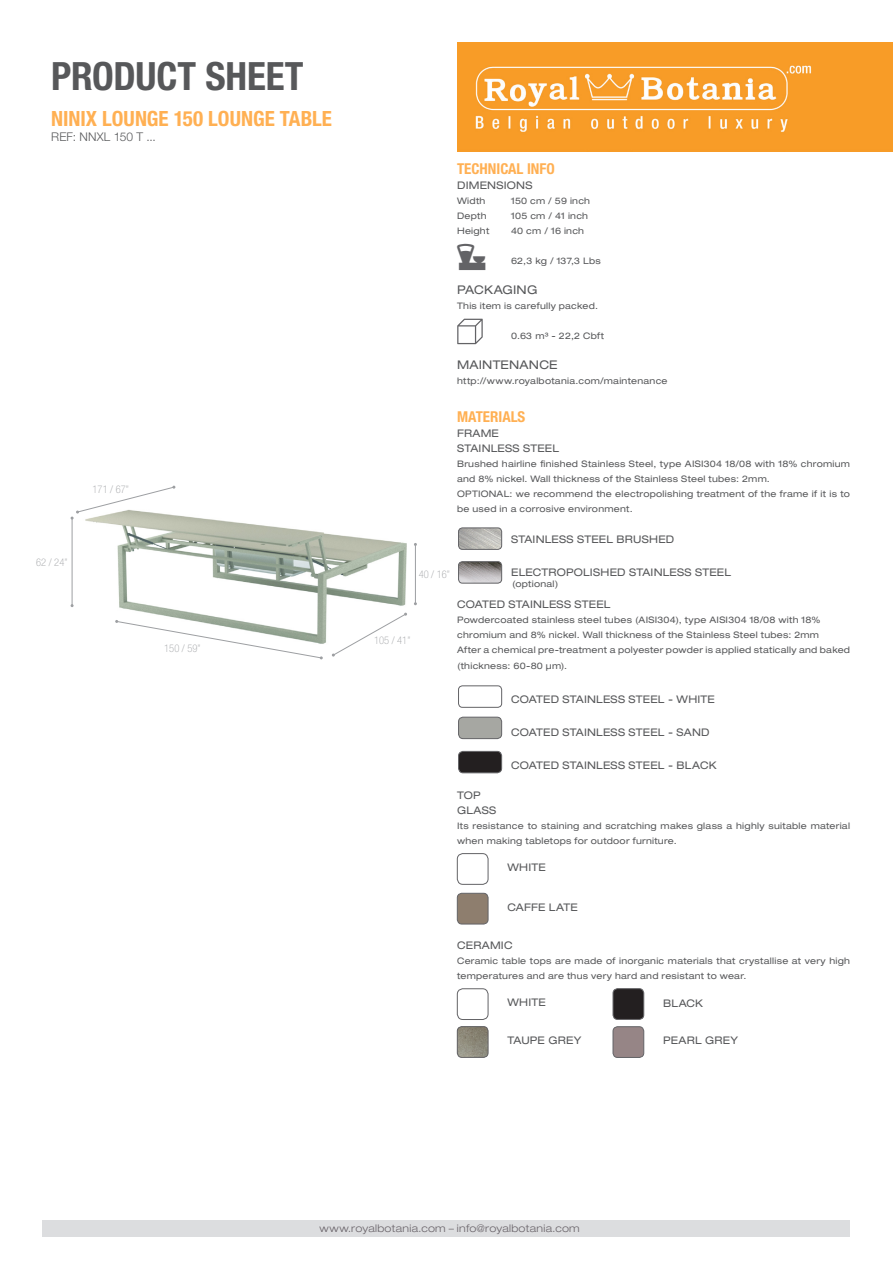
<style>
.page{position:relative;width:893px;height:1263px;background:#fff}
.page>*{position:absolute;margin:0;border:0;box-sizing:border-box;transform-origin:0 0}
.t1{font:700 condensed 39px "Helvetica Neue LT Std";letter-spacing:-.005em;color:#57585a}
.t2{font:500 30.6px "Communications P";color:#636366}
.TEKST_1{font:700 condensed 21px "Helvetica Neue LT Std";color:#ffb053}
.t3{font:700 condensed 15px "Helvetica Neue LT Std";color:#ffb053}
.t4{font:expanded 12px "Helvetica Neue LT Std";letter-spacing:.01em;color:#57585a}
.TEKST_1-2{font:300 12px "Helvetica Neue LT Std";letter-spacing:.015em;color:#57585a}
.SUB_TITEL_grijs{font:expanded 10.5px "Helvetica Neue LT Std";letter-spacing:.015em;color:#57585a}
.t5{font:300 expanded 10.5px "Helvetica Neue LT Std";letter-spacing:.025em;color:#6b656b}
.t6{font:100 condensed 10.5px "Helvetica Neue LT Std";color:#9d9fa2}
.SUB_TITEL_grijs-2{font:expanded 9px/15px "Helvetica Neue LT Std";letter-spacing:.03em;color:#57585a}
.SUB_TITEL_grijs-3{font:expanded 9px "Helvetica Neue LT Std";letter-spacing:.01em;color:#57585a}
.TEKST_1-3{font:expanded 9px "Helvetica Neue LT Std";letter-spacing:.03em;color:#57585a}
</style>
<div class="page">
<div style="left:43px;top:1220px;width:807px;height:17px;background:#dcdddf"></div>
<img style="left:457px;top:43px;width:436px;height:109px">
<img style="left:85px;top:485px;width:322px;height:175px">
<svg style="left:457px;top:319px;width:26px;height:25px"></svg>
<svg style="left:115px;top:620px;width:208px;height:39px"></svg>
<svg style="left:332px;top:613px;width:75px;height:43px"></svg>
<hr style="left:72px;top:518px;width:1px;height:88px;background:#9d9fa2">
<svg style="left:71px;top:486px;width:104px;height:34px"></svg>
<hr style="left:415px;top:544px;width:1px;height:60px;background:#9d9fa2">
<img style="left:458px;top:528px;width:44px;height:21px">
<div style="left:458px;top:528px;width:44px;height:21px;border:1px solid #636366;border-radius:4px"></div>
<img style="left:458px;top:562px;width:44px;height:21px">
<div style="left:458px;top:562px;width:44px;height:21px;border:1px solid #636366;border-radius:4px"></div>
<div style="left:458px;top:686px;width:44px;height:21px;border:1px solid #636366;border-radius:4px"></div>
<div style="left:459px;top:717px;width:43px;height:22px;background:#a6a7a2;border-radius:5px"></div>
<div style="left:458px;top:717px;width:44px;height:22px;border:1px solid #636366;border-radius:5px"></div>
<div style="left:459px;top:751px;width:43px;height:22px;background:#231f20;border-radius:5px"></div>
<div style="left:458px;top:751px;width:44px;height:22px;border:1px solid #636366;border-radius:5px"></div>
<div style="left:457px;top:853px;width:31px;height:31px;border:1px solid #636366;border-radius:6px"></div>
<div style="left:457px;top:893px;width:31px;height:31px;background:#8e7e6e;border-radius:5px"></div>
<div style="left:457px;top:893px;width:31px;height:31px;border:1px solid #636366;border-radius:5px"></div>
<img style="left:457px;top:1026px;width:31px;height:31px">
<div style="left:457px;top:1026px;width:31px;height:31px;border:1px solid #636366;border-radius:5px"></div>
<div style="left:457px;top:988px;width:31px;height:32px;border:1px solid #636366;border-radius:6px"></div>
<div style="left:613px;top:1027px;width:31px;height:30px;background:#968586;border-radius:5px"></div>
<div style="left:613px;top:1026px;width:31px;height:31px;border:1px solid #636366;border-radius:5px"></div>
<div style="left:613px;top:989px;width:31px;height:30px;background:#231f20;border-radius:5px"></div>
<div style="left:613px;top:988px;width:31px;height:31px;border:1px solid #636366;border-radius:5px"></div>
<h1 class="t1" style="left:51px;top:52px;width:254px">PRODUCT SHEET</h1>
<p class="TEKST_1" style="left:51px;top:106px;width:282px">NINIX LOUNGE 150 LOUNGE TABLE</p>
<p class="TEKST_1-2" style="left:51px;top:129px;width:106px">REF: NNXL 150 T ...</p>
<p class="t6" style="left:36px;top:556px;width:33px">62 / 24”</p>
<p class="t6" style="left:93px;top:484px;width:38px">171 / 67”</p>
<p class="t6" style="left:164px;top:643px;width:38px">150 / 59”</p>
<p class="t6" style="left:374px;top:635px;width:38px">105 / 41”</p>
<p class="t3" style="left:457px;top:160px;width:99px">TECHNICAL INFO</p>
<p class="SUB_TITEL_grijs" style="left:457px;top:179px;width:77px">DIMENSIONS</p>
<p class="SUB_TITEL_grijs-2" style="left:457px;top:194px;width:30px">Width</p>
<p class="SUB_TITEL_grijs-2" style="left:511px;top:194px;width:81px">150 cm / 59 inch</p>
<p class="SUB_TITEL_grijs-2" style="left:457px;top:209px;width:31px">Depth</p>
<p class="SUB_TITEL_grijs-2" style="left:511px;top:209px;width:79px">105 cm / 41 inch</p>
<p class="SUB_TITEL_grijs-2" style="left:457px;top:224px;width:34px">Height</p>
<p class="SUB_TITEL_grijs-2" style="left:511px;top:224px;width:75px">40 cm / 16 inch</p>
<p class="SUB_TITEL_grijs-3" style="left:511px;top:256px;width:91px">62,3 kg / 137,3 Lbs</p>
<p class="t4" style="left:457px;top:283px;width:82px">PACKAGING</p>
<p class="SUB_TITEL_grijs-2" style="left:457px;top:299px;width:142px">This item is carefully packed.</p>
<p class="SUB_TITEL_grijs-2" style="left:511px;top:329px;width:95px">0.63 m³ - 22,2 Cbft</p>
<p class="t4" style="left:457px;top:358px;width:102px">MAINTENANCE</p>
<p class="SUB_TITEL_grijs-2" style="left:457px;top:374px;width:212px">http://www.royalbotania.com/maintenance</p>
<p class="t3" style="left:457px;top:407px;width:70px">MATERIALS</p>
<p class="SUB_TITEL_grijs" style="left:457px;top:427px;width:43px">FRAME</p>
<p class="SUB_TITEL_grijs" style="left:457px;top:442px;width:103px">STAINLESS STEEL</p>
<p class="SUB_TITEL_grijs-2" style="left:457px;top:456px;width:394px">Brushed hairline finished Stainless Steel, type AISI304 18/08 with 18% chromium and 8% nickel. Wall thickness of the Stainless Steel tubes: 2mm.</p>
<p class="SUB_TITEL_grijs-2" style="left:457px;top:486px;width:394px">OPTIONAL: we recommend the electropolishing treatment of the frame if it is to be used in a corrosive environment.</p>
<p class="SUB_TITEL_grijs" style="left:511px;top:533px;width:165px">STAINLESS STEEL BRUSHED</p>
<p class="SUB_TITEL_grijs" style="left:511px;top:566px;width:221px">ELECTROPOLISHED STAINLESS STEEL</p>
<p class="SUB_TITEL_grijs" style="left:457px;top:598px;width:155px">COATED STAINLESS STEEL</p>
<p class="SUB_TITEL_grijs-2" style="left:457px;top:612px;width:365px">Powdercoated stainless steel tubes (AISI304), type AISI304 18/08 with 18%</p>
<p class="SUB_TITEL_grijs-2" style="left:457px;top:627px;width:363px">chromium and 8% nickel. Wall thickness of the Stainless Steel tubes: 2mm</p>
<p class="SUB_TITEL_grijs-2" style="left:457px;top:641px;width:394px;line-height:16.5px">After a chemical pre-treatment a polyester powder is applied statically and baked (thickness: 60-80 µm).</p>
<p class="SUB_TITEL_grijs" style="left:511px;top:692px;width:205px">COATED STAINLESS STEEL - WHITE</p>
<p class="SUB_TITEL_grijs" style="left:511px;top:725px;width:200px">COATED STAINLESS STEEL - SAND</p>
<p class="SUB_TITEL_grijs" style="left:511px;top:758px;width:207px">COATED STAINLESS STEEL - BLACK</p>
<p class="SUB_TITEL_grijs" style="left:457px;top:788px;width:25px">TOP</p>
<p class="SUB_TITEL_grijs" style="left:457px;top:803px;width:41px">GLASS</p>
<p class="SUB_TITEL_grijs-2" style="left:457px;top:818px;width:394px">Its resistance to staining and scratching makes glass a highly suitable material when making tabletops for outdoor furniture.</p>
<p class="t2" style="left:457px;top:241px;width:30px">U</p>
<p class="t6" style="left:419px;top:568px;width:33px">40 / 16”</p>
<p class="TEKST_1-3" style="left:512px;top:578px;width:48px">(optional)</p>
<p class="SUB_TITEL_grijs" style="left:507px;top:861px;width:40px">WHITE</p>
<p class="SUB_TITEL_grijs" style="left:507px;top:901px;width:72px">CAFFE LATE</p>
<p class="SUB_TITEL_grijs" style="left:457px;top:938px;width:57px">CERAMIC</p>
<p class="SUB_TITEL_grijs-2" style="left:457px;top:953px;width:394px">Ceramic table tops are made of inorganic materials that crystallise at very high temperatures and are thus very hard and resistant to wear.</p>
<p class="SUB_TITEL_grijs" style="left:507px;top:996px;width:40px">WHITE</p>
<p class="SUB_TITEL_grijs" style="left:663px;top:996px;width:42px">BLACK</p>
<p class="SUB_TITEL_grijs" style="left:507px;top:1034px;width:75px">TAUPE GREY</p>
<p class="SUB_TITEL_grijs" style="left:663px;top:1034px;width:76px">PEARL GREY</p>
<p class="t5" style="left:319px;top:1222px;width:262px">www.royalbotania.com – info@royalbotania.com</p>
</div>
